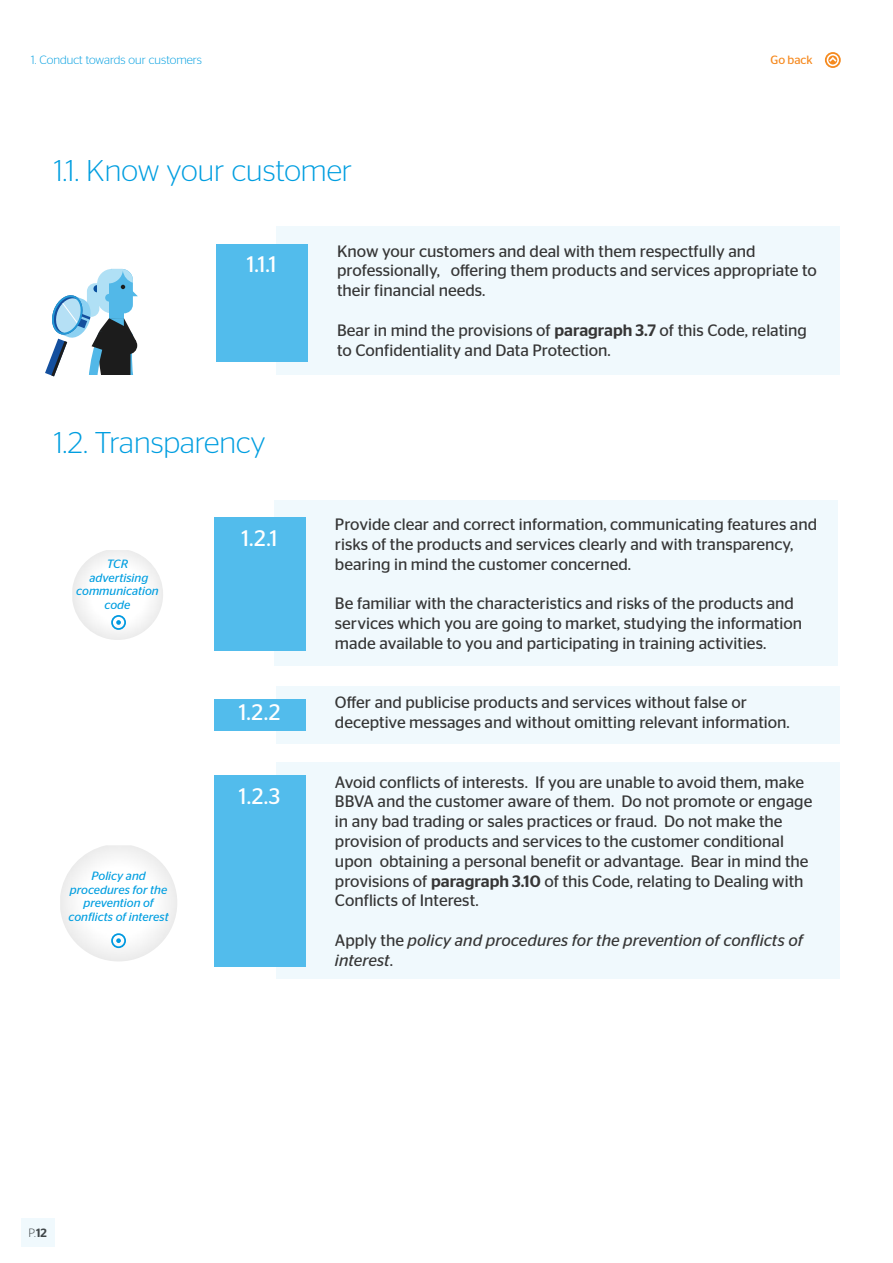
<style>
.page{position:relative;width:893px;height:1263px;background:#fff}
.page>*{position:absolute;margin:0;border:0;box-sizing:border-box;transform-origin:0 0}
.t1{font:300 30px "Stag Sans";color:#009ee0}
.t2{font:22.5px "Stag Sans";color:#fff}
.t3{font:16.5px/19.8px "Stag Sans";color:#363636}
.t4{font:italic 16.5px/19.8px "Stag Sans";color:#363636}
.t5{font:italic 12px/13.5px "Stag Sans";color:#009ee0;text-align:center}
.t6{font:300 12px "Stag Sans";color:#009ee0}
.t7{font:12px "Stag Sans";color:#f6891e}
.t8{font:300 12px "Stag Sans";color:#404649}
.s1{font-weight:500}
.s2{font-style:normal}
</style>
<div class="page">
<div style="left:21px;top:1218px;width:33px;height:29px;background:#f0f9fd"></div>
<svg style="left:825px;top:52px;width:16px;height:16px"></svg>
<svg style="left:826px;top:53px;width:14px;height:14px"></svg>
<img style="left:72px;top:550px;width:91px;height:90px">
<div style="left:277px;top:226px;width:563px;height:148px;background:#f0f9fd"></div>
<div style="left:275px;top:501px;width:563px;height:165px;background:#f0f9fd"></div>
<div style="left:277px;top:686px;width:563px;height:58px;background:#f0f9fd"></div>
<div style="left:277px;top:762px;width:563px;height:217px;background:#f0f9fd"></div>
<div style="left:216px;top:245px;width:91px;height:117px;background:#52bcec"></div>
<div style="left:214px;top:517px;width:91px;height:133px;background:#52bcec"></div>
<div style="left:214px;top:699px;width:91px;height:32px;background:#52bcec"></div>
<div style="left:214px;top:775px;width:91px;height:192px;background:#52bcec"></div>
<img style="left:60px;top:845px;width:117px;height:116px">
<div style="left:111px;top:615px;width:15px;height:15px;border:2px solid #0099e0;border-radius:50%"></div>
<svg style="left:116px;top:620px;width:5px;height:5px"></svg>
<div style="left:111px;top:933px;width:15px;height:15px;border:2px solid #0099e0;border-radius:50%"></div>
<svg style="left:116px;top:938px;width:5px;height:5px"></svg>
<svg style="left:45px;top:269px;width:93px;height:107px"></svg>
<p class="t6" style="left:31px;top:53px;width:172px">1. Conduct towards our customers</p>
<h1 class="t1" style="left:54px;top:154px;width:300px">1.1. Know your customer</h1>
<p class="t7" style="left:770px;top:53px;width:44px">Go back</p>
<h2 class="t2" style="left:247px;top:252px;width:31px">1.1.1</h2>
<h1 class="t1" style="left:54px;top:426px;width:213px">1.2. Transparency</h1>
<p class="t5" style="left:76px;top:557px;width:84px">TCR advertising communication code</p>
<p class="t5" style="left:68px;top:869px;width:102px">Policy and procedures for the prevention of conflicts of interest</p>
<h2 class="t2" style="left:241px;top:525px;width:38px">1.2.1</h2>
<h2 class="t2" style="left:239px;top:700px;width:43px">1.2.2</h2>
<h2 class="t2" style="left:239px;top:784px;width:43px">1.2.3</h2>
<p class="t3" style="left:337px;top:241px;width:481px">Know your customers and deal with them respectfully and professionally, offering them products and services appropriate to their financial needs.</p>
<p class="t3" style="left:337px;top:320px;width:471px">Bear in mind the provisions of <span class="s1">paragraph 3.7</span> of this Code, relating to Confidentiality and Data Protection.</p>
<p class="t3" style="left:335px;top:514px;width:484px">Provide clear and correct information, communicating features and risks of the products and services clearly and with transparency, bearing in mind the customer concerned.</p>
<p class="t3" style="left:335px;top:594px;width:469px">Be familiar with the characteristics and risks of the products and services which you are going to market, studying the information made available to you and participating in training activities.</p>
<p class="t3" style="left:335px;top:693px;width:456px">Offer and publicise products and services without false or deceptive messages and without omitting relevant information.</p>
<p class="t3" style="left:335px;top:772px;width:479px">Avoid conflicts of interests. If you are unable to avoid them, make BBVA and the customer aware of them. Do not promote or engage in any bad trading or sales practices or fraud. Do not make the provision of products and services to the customer conditional upon obtaining a personal benefit or advantage. Bear in mind the provisions of <span class="s1">paragraph 3.10</span> of this Code, relating to Dealing with Conflicts of Interest.</p>
<p class="t4" style="left:335px;top:930px;width:469px"><span class="s2">Apply the</span> policy and procedures for the prevention of conflicts of interest<span class="s2">.</span></p>
<p class="t8" style="left:29px;top:1226px;width:20px">P.<span class="s1">12</span></p>
</div>
